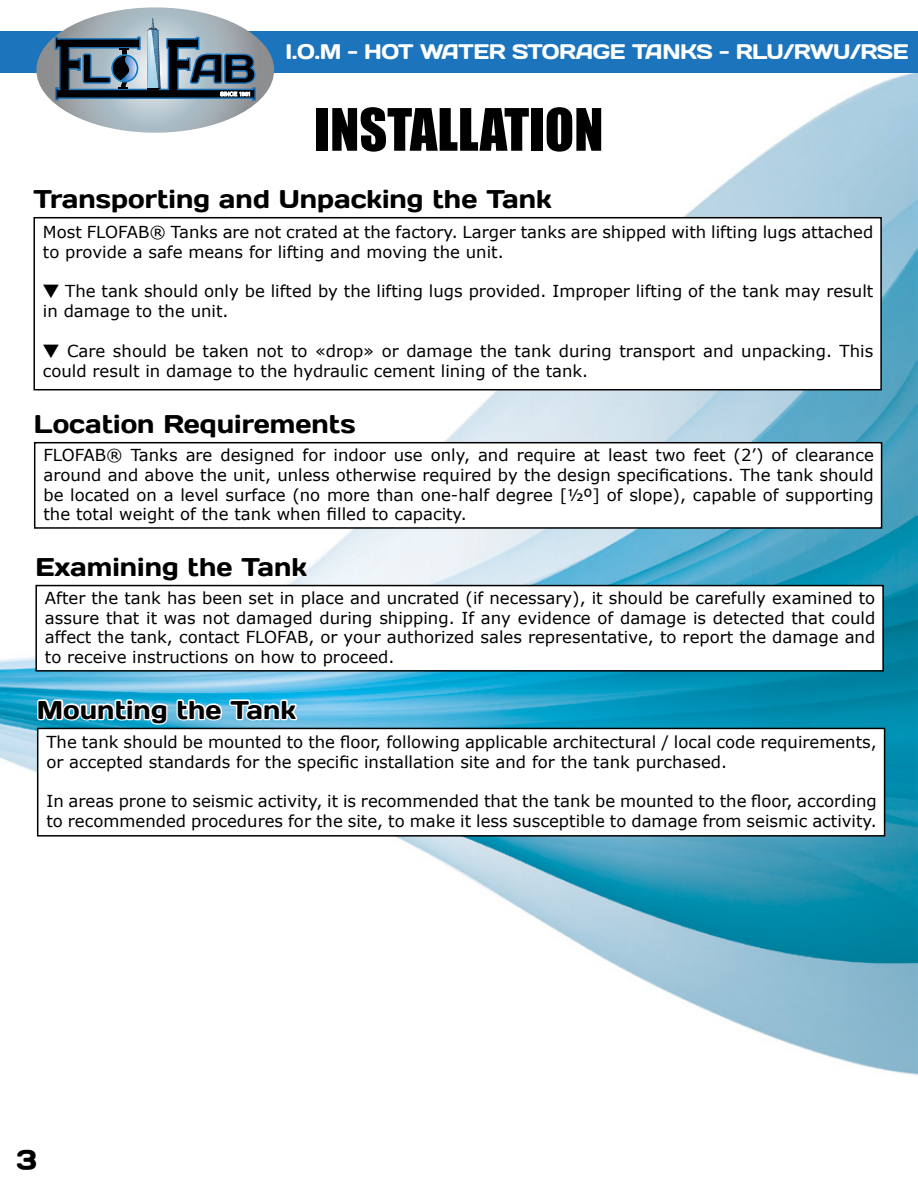
<style>
.page{position:relative;width:918px;height:1188px;background:#fff}
.page>*{position:absolute;margin:0;border:0;box-sizing:border-box;transform-origin:0 0}
.t1{font:54px "Impact";color:#000}
.t2{font:25.5px "Days";color:#000}
.t3{font:21px "Days";letter-spacing:-.02em;color:#fff}
.t4{font:16.5px/19.8px "Verdana";color:#000}
.s1{font-family:"Koz Go Pro"}
</style>
<div class="page">
<img style="left:0;top:72px;width:918px;height:1003px">
<div style="left:0;top:31px;width:918px;height:41px;background:#1c75bc"></div>
<svg style="left:36px;top:7px;width:238px;height:126px"></svg>
<div style="left:34px;top:218px;width:847px;height:172px;background:#fff"></div>
<div style="left:33px;top:217px;width:849px;height:173px;border:2px solid #000"></div>
<div style="left:35px;top:443px;width:847px;height:85px;background:#fff"></div>
<div style="left:34px;top:442px;width:848px;height:87px;border:2px solid #000"></div>
<div style="left:36px;top:586px;width:847px;height:85px;background:#fff"></div>
<div style="left:35px;top:585px;width:849px;height:87px;border:2px solid #000"></div>
<div style="left:38px;top:728px;width:847px;height:108px;background:#fff"></div>
<div style="left:37px;top:728px;width:848px;height:109px;border:2px solid #000"></div>
<svg style="left:35px;top:688px;width:264px;height:39px"></svg>
<p class="t3" style="left:285px;top:38px;width:625px">I.O.M - HOT WATER STORAGE TANKS - RLU/RWU/RSE</p>
<h1 class="t1" style="left:315px;top:88px;width:290px">INSTALLATION</h1>
<h2 class="t2" style="left:33px;top:183px;width:520px">Transporting and Unpacking the Tank</h2>
<p class="t4" style="left:43px;top:222px;width:832px">Most FLOFAB® Tanks are not crated at the factory. Larger tanks are shipped with lifting lugs attached to provide a safe means for lifting and moving the unit.</p>
<p class="t4" style="left:43px;top:281px;width:832px"><span class="s1">▼</span> The tank should only be lifted by the lifting lugs provided. Improper lifting of the tank may result in damage to the unit.</p>
<p class="t4" style="left:43px;top:341px;width:832px"><span class="s1">▼</span> Care should be taken not to «drop» or damage the tank during transport and unpacking. This could result in damage to the hydraulic cement lining of the tank.</p>
<h2 class="t2" style="left:34px;top:408px;width:323px">Location Requirements</h2>
<p class="t4" style="left:43px;top:445px;width:832px;text-align:justify">FLOFAB® Tanks are designed for indoor use only, and require at least two feet (2’) of clearance around and above the unit, unless otherwise required by the design specifications. The tank should be located on a level surface (no more than one-half degree [½º] of slope), capable of supporting the total weight of the tank when filled to capacity.</p>
<h2 class="t2" style="left:35px;top:551px;width:273px">Examining the Tank</h2>
<p class="t4" style="left:45px;top:588px;width:832px;text-align:justify">After the tank has been set in place and uncrated (if necessary), it should be carefully examined to assure that it was not damaged during shipping. If any evidence of damage is detected that could affect the tank, contact FLOFAB, or your authorized sales representative, to report the damage and to receive instructions on how to proceed.</p>
<h2 class="t2" style="left:37px;top:693px;width:261px">Mounting the Tank</h2>
<p class="t4" style="left:46px;top:732px;width:832px">The tank should be mounted to the floor, following applicable architectural / local code requirements, or accepted standards for the specific installation site and for the tank purchased.</p>
<p class="t4" style="left:46px;top:791px;width:832px">In areas prone to seismic activity, it is recommended that the tank be mounted to the floor, according to recommended procedures for the site, to make it less susceptible to damage from seismic activity.</p>
</div>
